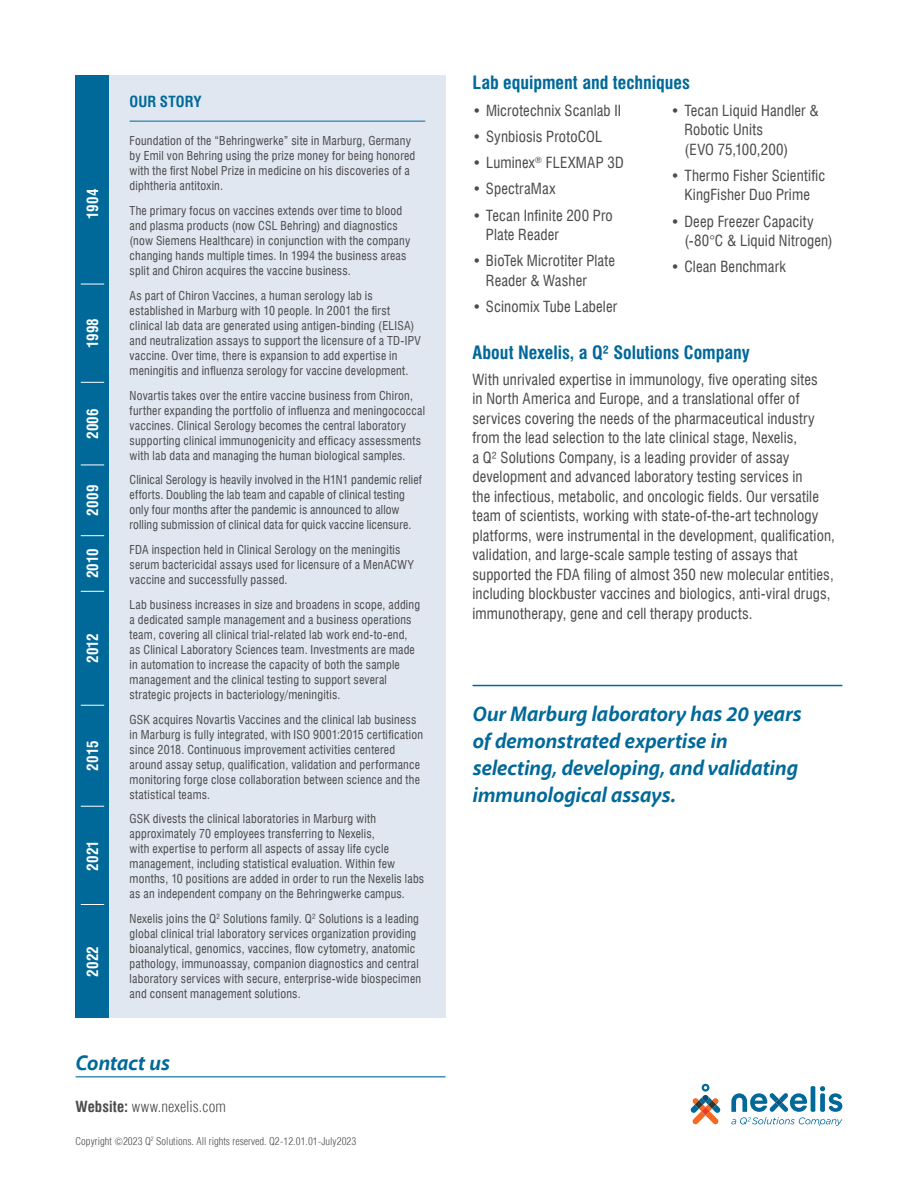
<style>
.page{position:relative;width:918px;height:1188px;background:#fff}
.page>*{position:absolute;margin:0;border:0;box-sizing:border-box;transform-origin:0 0}
.t1{font:italic 700 21px/27px "Akagi Pro";color:#006999}
.t2{font:700 condensed 18px "Swiss 721 BT";color:#006999}
.t3{font:condensed 15px/19.5px "Swiss 721 BT";letter-spacing:.01em;color:#4b4c4d}
.t4{font:700 condensed 15px "Swiss 721 BT";letter-spacing:.015em;color:#fff}
.t5{font:300 condensed 15px "Swiss 721 BT";letter-spacing:.01em;color:#4b4c4d}
.t6{font:700 condensed 15px "Swiss 721 BT";letter-spacing:.005em;color:#006999}
.t7{font:condensed 12px/15px "Swiss 721 BT";letter-spacing:.02em;color:#4b4c4d}
.t8{font:300 condensed 10.5px "Swiss 721 BT";color:#4b4c4d}
.s1{font-weight:700}
</style>
<div class="page">
<hr style="left:76px;top:1076px;width:370px;height:1px;background:#006999">
<div style="left:109px;top:76px;width:337px;height:942px;background:#e1e7f0"></div>
<hr style="left:130px;top:121px;width:295px;height:1px;background:#006999">
<div style="left:76px;top:76px;width:33px;height:942px;background:#006999"></div>
<svg style="left:81px;top:904px;width:23px;height:1px"></svg>
<svg style="left:81px;top:806px;width:23px;height:1px"></svg>
<svg style="left:81px;top:705px;width:23px;height:1px"></svg>
<svg style="left:81px;top:591px;width:23px;height:1px"></svg>
<svg style="left:81px;top:535px;width:23px;height:1px"></svg>
<svg style="left:81px;top:465px;width:23px;height:1px"></svg>
<svg style="left:81px;top:382px;width:23px;height:1px"></svg>
<svg style="left:81px;top:284px;width:23px;height:1px"></svg>
<hr style="left:472px;top:685px;width:370px;height:1px;background:#006999">
<svg style="left:690px;top:1084px;width:31px;height:40px"></svg>
<svg style="left:731px;top:1086px;width:111px;height:40px"></svg>
<p class="t4" style="left:84px;top:219px;width:31px;rotate:-90deg">1904</p>
<p class="t4" style="left:84px;top:348px;width:31px;rotate:-90deg">1998</p>
<p class="t4" style="left:84px;top:439px;width:32px;rotate:-90deg">2006</p>
<p class="t4" style="left:84px;top:516px;width:32px;rotate:-90deg">2009</p>
<p class="t4" style="left:84px;top:578px;width:31px;rotate:-90deg">2010</p>
<p class="t4" style="left:84px;top:663px;width:31px;rotate:-90deg">2012</p>
<p class="t4" style="left:84px;top:771px;width:31px;rotate:-90deg">2015</p>
<p class="t4" style="left:84px;top:871px;width:32px;rotate:-90deg">2021</p>
<p class="t4" style="left:84px;top:977px;width:32px;rotate:-90deg">2022</p>
<p class="t6" style="left:130px;top:93px;width:74px">OUR STORY</p>
<p class="t7" style="left:130px;top:134px;width:287px">Foundation of the “Behringwerke” site in Marburg, Germany by Emil von Behring using the prize money for being honored with the first Nobel Prize in medicine on his discoveries of a diphtheria antitoxin.</p>
<p class="t7" style="left:130px;top:203px;width:282px">The primary focus on vaccines extends over time to blood and plasma products (now CSL Behring) and diagnostics (now Siemens Healthcare) in conjunction with the company changing hands multiple times. In 1994 the business areas split and Chiron acquires the vaccine business.</p>
<p class="t7" style="left:130px;top:288px;width:293px">As part of Chiron Vaccines, a human serology lab is established in Marburg with 10 people. In 2001 the first clinical lab data are generated using antigen-binding (ELISA) and neutralization assays to support the licensure of a TD-IPV vaccine. Over time, there is expansion to add expertise in meningitis and influenza serology for vaccine development.</p>
<p class="t7" style="left:130px;top:388px;width:297px">Novartis takes over the entire vaccine business from Chiron, further expanding the portfolio of influenza and meningococcal vaccines. Clinical Serology becomes the central laboratory supporting clinical immunogenicity and efficacy assessments with lab data and managing the human biological samples.</p>
<p class="t7" style="left:130px;top:472px;width:294px">Clinical Serology is heavily involved in the H1N1 pandemic relief efforts. Doubling the lab team and capable of clinical testing only four months after the pandemic is announced to allow rolling submission of clinical data for quick vaccine licensure.</p>
<p class="t7" style="left:130px;top:542px;width:286px">FDA inspection held in Clinical Serology on the meningitis serum bactericidal assays used for licensure of a MenACWY vaccine and successfully passed.</p>
<p class="t7" style="left:130px;top:597px;width:292px">Lab business increases in size and broadens in scope, adding a dedicated sample management and a business operations team, covering all clinical trial-related lab work end-to-end, as Clinical Laboratory Sciences team. Investments are made in automation to increase the capacity of both the sample management and the clinical testing to support several strategic projects in bacteriology/meningitis.</p>
<p class="t7" style="left:130px;top:712px;width:295px">GSK acquires Novartis Vaccines and the clinical lab business in Marburg is fully integrated, with ISO 9001:2015 certification since 2018. Continuous improvement activities centered around assay setup, qualification, validation and performance monitoring forge close collaboration between science and the statistical teams.</p>
<p class="t7" style="left:130px;top:811px;width:296px">GSK divests the clinical laboratories in Marburg with approximately 70 employees transferring to Nexelis,<br>with expertise to perform all aspects of assay life cycle management, including statistical evaluation. Within few months, 10 positions are added in order to run the Nexelis labs as an independent company on the Behringwerke campus.</p>
<p class="t7" style="left:130px;top:911px;width:293px">Nexelis joins the Q<sup>2</sup> Solutions family. Q<sup>2</sup> Solutions is a leading global clinical trial laboratory services organization providing bioanalytical, genomics, vaccines, flow cytometry, anatomic pathology, immunoassay, companion diagnostics and central laboratory services with secure, enterprise-wide biospecimen and consent management solutions.</p>
<h1 class="t1" style="left:76px;top:1049px;width:96px">Contact us</h1>
<p class="t5" style="left:76px;top:1098px;width:152px"><span class="s1">Website:</span> www.nexelis.com</p>
<p class="t8" style="left:76px;top:1135px;width:282px">Copyright ©2023 Q<sup>2</sup> Solutions. All rights reserved. Q2-12.01.01-July2023</p>
<h2 class="t2" style="left:472px;top:72px;width:219px">Lab equipment and techniques</h2>
<p class="t3" style="left:472px;top:100px;width:150px">• Microtechnix Scanlab II</p>
<p class="t3" style="left:472px;top:127px;width:131px">• Synbiosis ProtoCOL</p>
<p class="t3" style="left:472px;top:153px;width:153px">• Luminex<sup>®</sup> FLEXMAP 3D</p>
<p class="t3" style="left:472px;top:179px;width:84px">• SpectraMax</p>
<p class="t3" style="left:486px;top:205px;width:128px;text-indent:-14px">• Tecan Infinite 200 Pro<br>Plate Reader</p>
<p class="t3" style="left:486px;top:251px;width:131px;text-indent:-14px">• BioTek Microtiter Plate<br>Reader &amp; Washer</p>
<p class="t3" style="left:472px;top:297px;width:146px">• Scinomix Tube Labeler</p>
<p class="t3" style="left:684px;top:100px;width:136px;text-indent:-14px">• Tecan Liquid Handler &amp;<br>Robotic Units<br>(EVO 75,100,200)</p>
<p class="t3" style="left:671px;top:166px;width:156px;text-align:center">• Thermo Fisher Scientific<br>KingFisher Duo Prime</p>
<p class="t3" style="left:684px;top:211px;width:150px;text-indent:-14px">• Deep Freezer Capacity (-80°C &amp; Liquid Nitrogen)</p>
<p class="t3" style="left:671px;top:257px;width:116px">• Clean Benchmark</p>
<h2 class="t2" style="left:472px;top:341px;width:279px">About Nexelis, a Q² Solutions Company</h2>
<p class="t3" style="left:472px;top:370px;width:364px">With unrivaled expertise in immunology, five operating sites<br>in North America and Europe, and a translational offer of services covering the needs of the pharmaceutical industry from the lead selection to the late clinical stage, Nexelis,<br>a Q² Solutions Company, is a leading provider of assay development and advanced laboratory testing services in<br>the infectious, metabolic, and oncologic fields. Our versatile team of scientists, working with state-of-the-art technology platforms, were instrumental in the development, qualification, validation, and large-scale sample testing of assays that supported the FDA filing of almost 350 new molecular entities, including blockbuster vaccines and biologics, anti-viral drugs, immunotherapy, gene and cell therapy products.</p>
<h1 class="t1" style="left:472px;top:701px;width:330px">Our Marburg laboratory has 20 years of demonstrated expertise in selecting, developing, and validating immunological assays.</h1>
</div>
